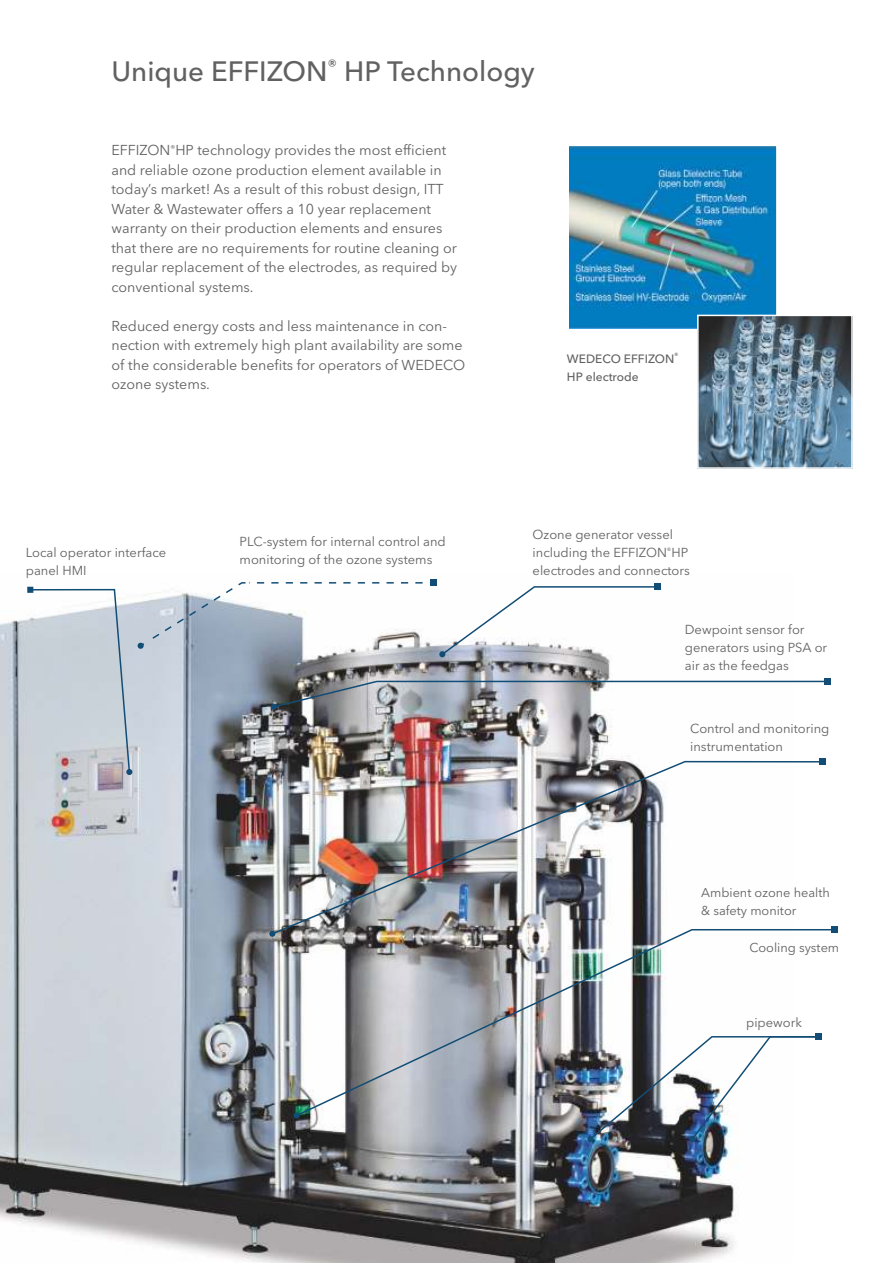
<style>
.page{position:relative;width:893px;height:1263px;background:#fff}
.page>*{position:absolute;margin:0;border:0;box-sizing:border-box;transform-origin:0 0}
.t1{font:500 27.75px "Avenir Next LT Pro";color:#616161}
.t2{font:500 16.05px "Avenir Next LT Pro";color:#616161}
.t3{font:14.25px/19.5px "Avenir Next LT Pro";color:#616161}
.t4{font:12.9px/18.3px "Avenir Next LT Pro";color:#616161}
.t5{font:12.75px/18.3px "Avenir Next LT Pro";color:#616161}
.t6{font:500 12px/18px "Avenir Next LT Pro";color:#616161}
.t7{font:8.25px "Avenir Next LT Pro";color:#616161}
.t8{font:7.5px "Avenir Next LT Pro";color:#616161}
</style>
<div class="page">
<img style="left:0;top:579px;width:738px;height:684px">
<img style="left:270px;top:760px;width:552px;height:176px">
<svg style="left:819px;top:758px;width:6px;height:6px"></svg>
<svg style="left:269px;top:931px;width:6px;height:6px"></svg>
<svg style="left:271px;top:678px;width:559px;height:32px"></svg>
<svg style="left:138px;top:580px;width:523px;height:77px"></svg>
<svg style="left:27px;top:587px;width:105px;height:188px"></svg>
<svg style="left:295px;top:928px;width:536px;height:189px"></svg>
<svg style="left:831px;top:927px;width:6px;height:6px"></svg>
<svg style="left:294px;top:1112px;width:6px;height:6px"></svg>
<img style="left:587px;top:1034px;width:236px;height:108px">
<img style="left:570px;top:148px;width:205px;height:180px">
<div style="left:567px;top:145px;width:211px;height:186px;border:2px solid #fff"></div>
<img style="left:700px;top:318px;width:150px;height:148px">
<div style="left:697px;top:315px;width:156px;height:154px;border:2px solid #fff"></div>
<h1 class="t1" style="left:111px;top:60px;width:425px">Unique EFFIZON HP Technology</h1>
<p class="t2" style="left:328px;top:59px;width:11px">®</p>
<p class="t3" style="left:111px;top:142px;width:347px">EFFIZON HP technology provides the most efficient and reliable ozone production element available in today’s market! As a result of this robust design, ITT Water &amp; Wastewater offers a 10 year replacement warranty on their production elements and ensures that there are no requirements for routine cleaning or regular replacement of the electrodes, as required by conventional systems.</p>
<p class="t3" style="left:111px;top:317px;width:355px">Reduced energy costs and less maintenance in con&shy;nection with extremely high plant availability are some of the considerable benefits for operators of WEDECO ozone systems.</p>
<p class="t7" style="left:170px;top:144px;width:6px">®</p>
<p class="t6" style="left:567px;top:351px;width:113px">WEDECO EFFIZON<sup>®<br></sup>HP electrode</p>
<p class="t4" style="left:26px;top:544px;width:142px">Local operator interface panel HMI</p>
<p class="t4" style="left:240px;top:533px;width:208px">PLC-system for internal control and monitoring of the ozone systems</p>
<p class="t4" style="left:533px;top:526px;width:142px">Ozone generator vessel</p>
<p class="t8" style="left:667px;top:547px;width:6px">®</p>
<p class="t4" style="left:533px;top:544px;width:159px">including the EFFIZON HP electrodes and connectors</p>
<p class="t4" style="left:685px;top:621px;width:144px">Dewpoint sensor for generators using PSA or air as the feedgas</p>
<p class="t4" style="left:690px;top:721px;width:141px">Control and monitoring instrumentation</p>
<p class="t5" style="left:701px;top:885px;width:130px">Ambient ozone health &amp; safety monitor</p>
<p class="t5" style="left:749px;top:940px;width:91px">Cooling system</p>
<p class="t4" style="left:746px;top:1014px;width:57px">pipework</p>
</div>
